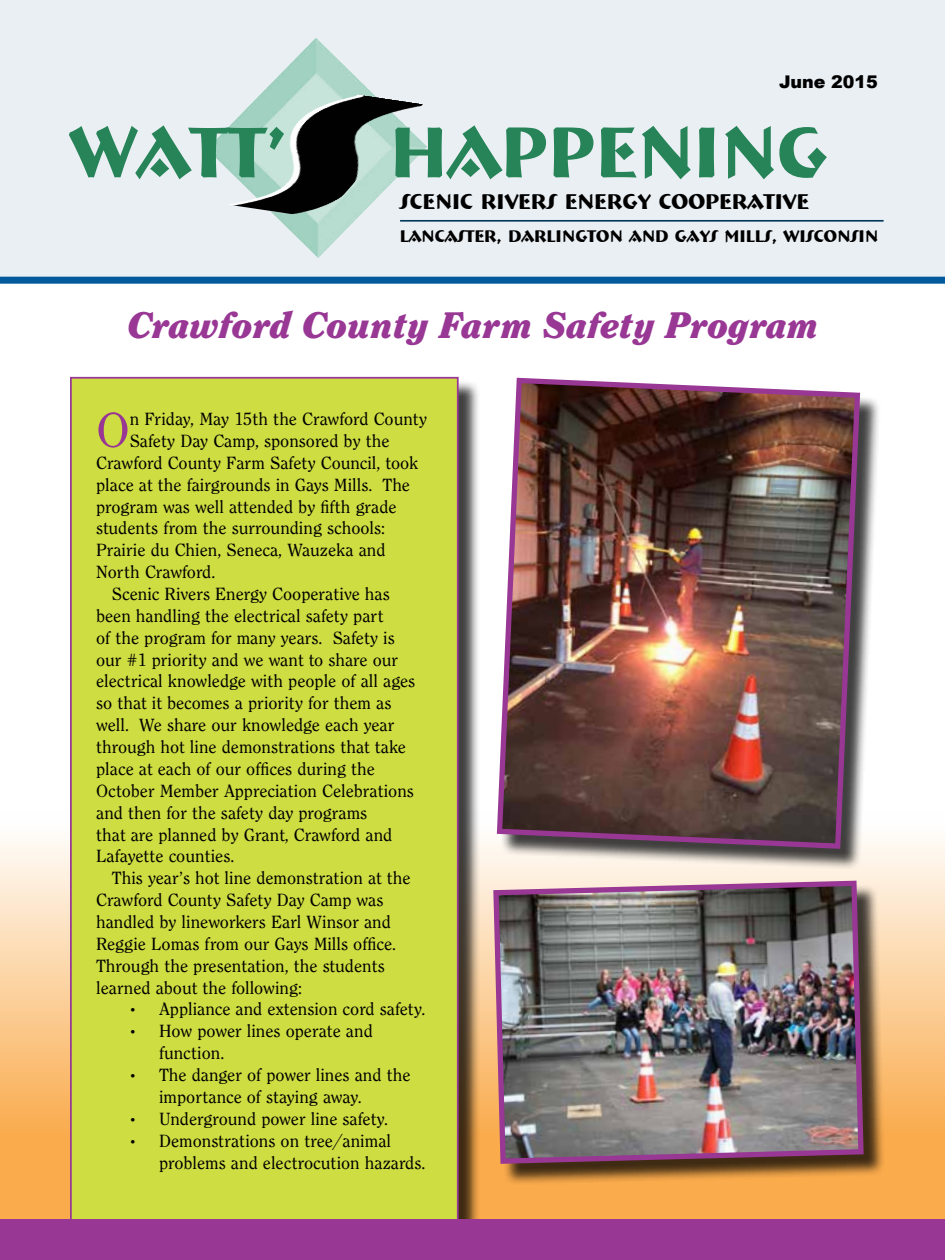
<style>
.page{position:relative;width:945px;height:1260px;background:#fff}
.page>*{position:absolute;margin:0;border:0;box-sizing:border-box;transform-origin:0 0}
.t1{font:700 73.15px "Bremen BT";color:#268458}
.t2{font:51.1px "Clearface Regular DTC";color:#983794}
.t3{font:38.5px "Clearface Black Italic DTC";color:#983794}
.t4{font:700 22.05px "Bremen BT";color:#000}
.t5{font:18.38px/21.9px "Clearface Regular DTC";color:#000}
.t6{font:900 17.5px "Arial";color:#000}
.t7{font:700 17.32px "Bremen BT";color:#000}
</style>
<div class="page">
<svg style="left:0;top:840px;width:945px;height:380px;background:#fac485"></svg>
<div style="left:73px;top:379px;width:407px;height:874px;background:#000;opacity:.75"></div>
<div style="left:70px;top:377px;width:389px;height:854px;background:#cedd41;border:2px solid #983794"></div>
<div style="left:0;top:0;width:945px;height:278px;background:#eaeff3"></div>
<hr style="left:400px;top:220px;width:484px;height:2px;background:#00395c">
<img style="left:207px;top:38px;width:220px;height:220px">
<img style="left:223px;top:89px;width:194px;height:129px">
<img style="left:230px;top:90px;width:193px;height:129px">
<div style="left:0;top:1220px;width:945px;height:40px;background:#983794"></div>
<div style="left:0;top:277px;width:945px;height:7px;background:#005a9c"></div>
<div style="left:500px;top:381px;width:381px;height:490px;background:#000;opacity:.75"></div>
<img style="left:494px;top:377px;width:369px;height:475px">
<div style="left:497px;top:884px;width:388px;height:301px;background:#000;opacity:.75"></div>
<img style="left:491px;top:878px;width:375px;height:289px">
<p class="t6" style="left:779px;top:69px;width:100px">June 2015</p>
<h1 class="t1" style="left:70px;top:107px;width:217px">WATT’</h1>
<h1 class="t1" style="left:390px;top:107px;width:438px">HAPPENING</h1>
<p class="t4" style="left:400px;top:188px;width:411px">SCENIC RIVERS ENERGY COOPERATIVE</p>
<p class="t7" style="left:400px;top:225px;width:480px">LANCASTER, DARLINGTON AND GAYS MILLS, WISCONSIN</p>
<h3 class="t3" style="left:127px;top:303px;width:693px">Crawford County Farm Safety Program</h3>
<h2 class="t2" style="left:96px;top:401px;width:35px">O</h2>
<p class="t5" style="left:130px;top:408px;width:299px">n Friday, May 15th the Crawford County</p>
<p class="t5" style="left:130px;top:430px;width:261px">Safety Day Camp, sponsored by the</p>
<p class="t5" style="left:96px;top:451px;width:324px">Crawford County Farm Safety Council, took</p>
<p class="t5" style="left:96px;top:473px;width:315px">place at the fairgrounds in Gays Mills. The</p>
<p class="t5" style="left:96px;top:495px;width:302px">program was well attended by fifth grade</p>
<p class="t5" style="left:96px;top:517px;width:290px">students from the surrounding schools:</p>
<p class="t5" style="left:96px;top:539px;width:291px">Prairie du Chien, Seneca, Wauzeka and</p>
<p class="t5" style="left:96px;top:561px;width:121px">North Crawford.</p>
<p class="t5" style="left:112px;top:583px;width:279px">Scenic Rivers Energy Cooperative has</p>
<p class="t5" style="left:96px;top:605px;width:289px">been handling the electrical safety part</p>
<p class="t5" style="left:96px;top:626px;width:300px">of the program for many years. Safety is</p>
<p class="t5" style="left:96px;top:648px;width:304px">our #1 priority and we want to share our</p>
<p class="t5" style="left:96px;top:670px;width:321px">electrical knowledge with people of all ages</p>
<p class="t5" style="left:96px;top:692px;width:297px">so that it becomes a priority for them as</p>
<p class="t5" style="left:96px;top:714px;width:300px">well. We share our knowledge each year</p>
<p class="t5" style="left:96px;top:736px;width:311px">through hot line demonstrations that take</p>
<p class="t5" style="left:96px;top:758px;width:280px">place at each of our offices during the</p>
<p class="t5" style="left:96px;top:779px;width:319px">October Member Appreciation Celebrations</p>
<p class="t5" style="left:96px;top:801px;width:273px">and then for the safety day programs</p>
<p class="t5" style="left:96px;top:823px;width:298px">that are planned by Grant, Crawford and</p>
<p class="t5" style="left:96px;top:845px;width:140px">Lafayette counties.</p>
<p class="t5" style="left:112px;top:867px;width:300px">This year’s hot line demonstration at the</p>
<p class="t5" style="left:96px;top:889px;width:289px">Crawford County Safety Day Camp was</p>
<p class="t5" style="left:96px;top:911px;width:296px">handled by lineworkers Earl Winsor and</p>
<p class="t5" style="left:96px;top:933px;width:302px">Reggie Lomas from our Gays Mills office.</p>
<p class="t5" style="left:96px;top:954px;width:290px">Through the presentation, the students</p>
<p class="t5" style="left:96px;top:976px;width:207px">learned about the following:</p>
<p class="t5" style="left:128px;top:998px;width:299px">• Appliance and extension cord safety.</p>
<p class="t5" style="left:159px;top:1020px;width:215px;text-indent:-31px">• How power lines operate and function.</p>
<p class="t5" style="left:159px;top:1064px;width:253px;text-indent:-31px">• The danger of power lines and the importance of staying away.</p>
<p class="t5" style="left:128px;top:1107px;width:262px">• Underground power line safety.</p>
<p class="t5" style="left:159px;top:1129px;width:268px;text-indent:-31px">• Demonstrations on tree/animal problems and electrocution hazards.</p>
</div>
